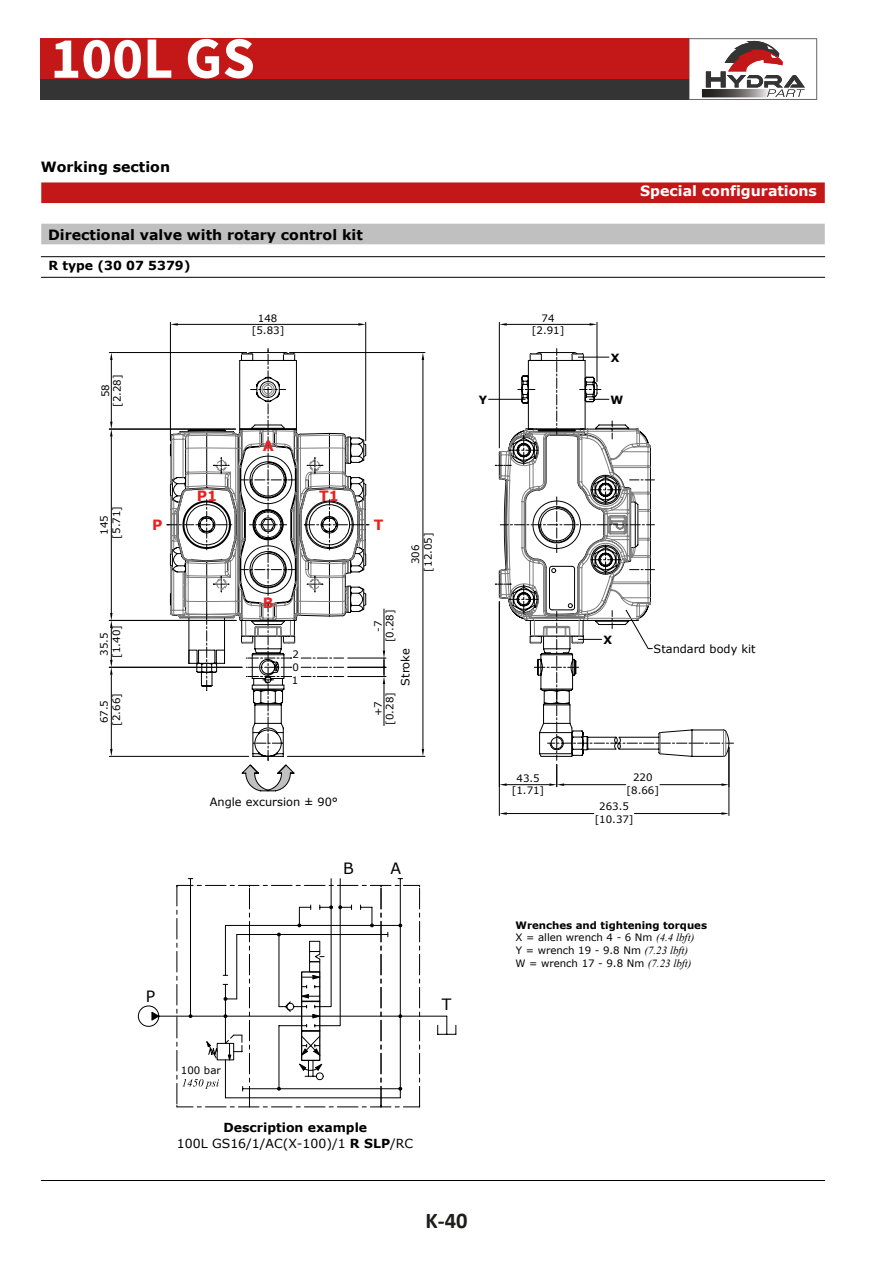
<style>
.page{position:relative;width:893px;height:1263px;background:#fff}
.page>*{position:absolute;margin:0;border:0;box-sizing:border-box;transform-origin:0 0}
.t1{font:700 58.5px "Source Sans Pro";color:#fff}
.t2{font:700 22.5px "Calibri";color:#1d1d1b}
.t3{font:15.6px "Verdana";color:#000}
.t4{font:700 14.25px "Verdana";color:#000}
.t5{font:700 14.25px "Verdana";color:#fff}
.t6{font:700 14.25px "Verdana";color:#e52421}
.t7{font:12.45px/15.5px "Verdana";color:#000;text-align:center}
.t8{font:700 12.45px "Verdana";color:#000}
.t9{font:11.4px "Verdana";color:#000}
.t10{font:700 11.4px "Verdana";color:#000}
.t11{font:10.2px/12.6px "Verdana";color:#000;text-align:center}
.s1{font-weight:700}
.s2{font-family:"Times New Roman";font-style:italic;font-size:10.95px}
</style>
<div class="page">
<div style="left:41px;top:182px;width:784px;height:21px;background:#c41718"></div>
<hr style="left:41px;top:1180px;width:784px;height:1px;background:#000">
<div style="left:41px;top:224px;width:784px;height:20px;background:#c0c0c0"></div>
<hr style="left:41px;top:277px;width:784px;height:1px;background:#000">
<hr style="left:41px;top:256px;width:784px;height:1px;background:#000">
<svg style="left:138px;top:885px;width:39px;height:204px"></svg>
<hr style="left:499px;top:602px;width:1px;height:214px;background:#000">
<hr style="left:729px;top:747px;width:1px;height:69px;background:#000">
<hr style="left:507px;top:813px;width:87px;height:1px;background:#000">
<hr style="left:634px;top:813px;width:87px;height:1px;background:#000">
<svg style="left:499px;top:812px;width:8px;height:3px"></svg>
<svg style="left:721px;top:812px;width:8px;height:3px"></svg>
<hr style="left:499px;top:322px;width:1px;height:126px;background:#000">
<hr style="left:597px;top:322px;width:1px;height:60px;background:#000">
<hr style="left:507px;top:324px;width:83px;height:1px;background:#000">
<svg style="left:499px;top:323px;width:8px;height:3px"></svg>
<svg style="left:590px;top:323px;width:7px;height:3px"></svg>
<hr style="left:111px;top:436px;width:1px;height:177px;background:#000">
<hr style="left:109px;top:620px;width:127px;height:1px;background:#000">
<hr style="left:111px;top:628px;width:1px;height:32px;background:#000">
<svg style="left:110px;top:613px;width:3px;height:15px"></svg>
<hr style="left:109px;top:429px;width:127px;height:1px;background:#000">
<hr style="left:109px;top:352px;width:138px;height:1px;background:#000">
<hr style="left:111px;top:360px;width:1px;height:62px;background:#000">
<svg style="left:110px;top:422px;width:3px;height:14px"></svg>
<svg style="left:110px;top:353px;width:3px;height:7px"></svg>
<hr style="left:109px;top:667px;width:133px;height:1px;background:#000">
<hr style="left:109px;top:756px;width:140px;height:1px;background:#000">
<hr style="left:111px;top:675px;width:1px;height:74px;background:#000">
<svg style="left:110px;top:660px;width:3px;height:15px"></svg>
<svg style="left:110px;top:749px;width:3px;height:7px"></svg>
<hr style="left:289px;top:352px;width:136px;height:1px;background:#000">
<svg style="left:369px;top:353px;width:126px;height:404px"></svg>
<svg style="left:369px;top:507px;width:126px;height:147px"></svg>
<hr style="left:170px;top:322px;width:1px;height:119px;background:#000">
<hr style="left:365px;top:322px;width:1px;height:119px;background:#000">
<hr style="left:178px;top:324px;width:180px;height:1px;background:#000">
<svg style="left:170px;top:323px;width:8px;height:3px"></svg>
<svg style="left:358px;top:323px;width:8px;height:3px"></svg>
<svg style="left:495px;top:349px;width:239px;height:438px"></svg>
<svg style="left:167px;top:348px;width:202px;height:444px"></svg>
<svg style="left:177px;top:878px;width:243px;height:229px"></svg>
<div style="left:40px;top:38px;width:649px;height:42px;background:#c41718"></div>
<div style="left:40px;top:79px;width:649px;height:21px;background:#343434"></div>
<svg style="left:689px;top:38px;width:128px;height:62px"></svg>
<h1 class="t1" style="left:50px;top:19px;width:206px">100L GS</h1>
<h3 class="t4" style="left:41px;top:157px;width:131px">Working section</h3>
<h3 class="t4" style="left:48px;top:225px;width:316px">Directional valve with rotary control kit</h3>
<p class="t8" style="left:48px;top:258px;width:144px">R type (30 07 5379)</p>
<p class="t11" style="left:99px;top:407px;width:34px;line-height:12px;rotate:-90deg">58 [2.28]</p>
<p class="t11" style="left:98px;top:539px;width:34px;rotate:-90deg">145 [5.71]</p>
<p class="t11" style="left:98px;top:658px;width:34px;text-align:left;rotate:-90deg">35.5 [1.40]</p>
<p class="t11" style="left:98px;top:726px;width:34px;text-align:left;rotate:-90deg">67.5 [2.66]</p>
<p class="t11" style="left:252px;top:312px;width:34px;line-height:12px">148 [5.83]</p>
<h3 class="t6" style="left:263px;top:437px;width:13px">A</h3>
<h3 class="t6" style="left:197px;top:486px;width:22px">P1</h3>
<h3 class="t6" style="left:319px;top:486px;width:21px">T1</h3>
<h3 class="t6" style="left:152px;top:516px;width:12px">P</h3>
<h3 class="t6" style="left:374px;top:516px;width:11px">T</h3>
<h3 class="t6" style="left:263px;top:594px;width:12px">B</h3>
<p class="t11" style="left:373px;top:642px;width:34px;line-height:11.7px;rotate:-90deg">-7 [0.28]</p>
<p class="t11" style="left:409px;top:571px;width:40px;rotate:-90deg">306 [12.05]</p>
<p class="t11" style="left:293px;top:648px;width:8px">2</p>
<p class="t11" style="left:292px;top:674px;width:8px">1</p>
<p class="t11" style="left:293px;top:661px;width:8px">0</p>
<p class="t9" style="left:210px;top:794px;width:130px">Angle excursion ± 90°</p>
<p class="t9" style="left:398px;top:686px;width:39px;rotate:-90deg">Stroke</p>
<p class="t11" style="left:373px;top:725px;width:34px;line-height:11.7px;rotate:-90deg">+7 [0.28]</p>
<h3 class="t3" style="left:343px;top:858px;width:12px">B</h3>
<h3 class="t3" style="left:391px;top:858px;width:12px">A</h3>
<h3 class="t3" style="left:146px;top:986px;width:11px">P</h3>
<p class="t11" style="left:181px;top:1064px;width:41px">100 bar</p>
<p class="t7" style="left:177px;top:1120px;width:238px"><span class="s1">Description example<br></span>100L GS16/1/AC(X-100)/1 <span class="s1">R SLP</span>/RC</p>
<h3 class="t3" style="left:442px;top:995px;width:11px">T</h3>
<h3 class="t5" style="left:640px;top:182px;width:178px">Special configurations</h3>
<p class="t11" style="left:532px;top:313px;width:34px;line-height:11.7px">74 [2.91]</p>
<p class="t10" style="left:611px;top:350px;width:10px">X</p>
<p class="t10" style="left:479px;top:392px;width:10px">Y</p>
<p class="t10" style="left:611px;top:392px;width:14px">W</p>
<p class="t10" style="left:604px;top:632px;width:10px">X</p>
<p class="t9" style="left:654px;top:642px;width:104px">Standard body kit</p>
<p class="t11" style="left:512px;top:773px;width:34px;line-height:12px">43.5 [1.71]</p>
<p class="t11" style="left:627px;top:771px;width:34px">220 [8.66]</p>
<p class="t11" style="left:595px;top:800px;width:40px">263.5 [10.37]</p>
<p class="t11" style="left:515px;top:919px;width:193px;text-align:left"><span class="s1">Wrenches and tightening torques<br></span>X = allen wrench 4 - 6 Nm <span class="s2">(4.4 lbft)<br></span>Y = wrench 19 - 9.8 Nm <span class="s2">(7.23 lbft)<br></span>W = wrench 17 - 9.8 Nm <span class="s2">(7.23 lbft)</span></p>
<h2 class="t2" style="left:425px;top:1205px;width:44px">K-40</h2>
</div>
